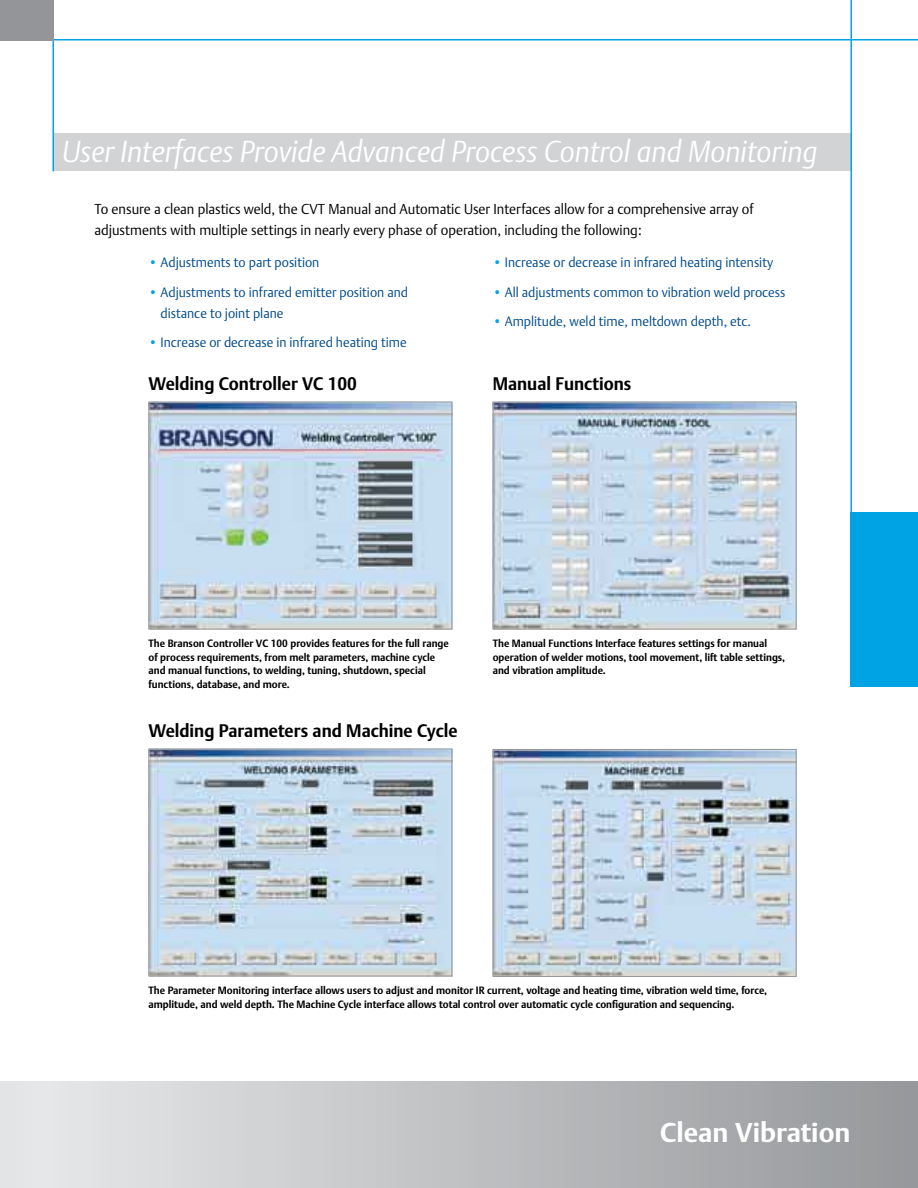
<style>
.page{position:relative;width:918px;height:1188px;background:#fff}
.page>*{position:absolute;margin:0;border:0;box-sizing:border-box;transform-origin:0 0}
.t1{font:italic 300 30px "DTL Argo TOT";color:#fff;scale:.95 1}
.t2{font:700 27px "DTL Argo TOT";color:#fff}
.t3{font:700 18px "DTL Argo TOT";color:#000;scale:.95 1}
.t4{font:300 14.25px/21px "DTL Argo TOT";color:#000;scale:.95 1}
.t5{font:300 13.5px/21px "DTL Argo TOT";color:#004b8d;scale:.95 1}
.t6{font:700 10.5px/13.5px "DTL Argo TOT";color:#000;scale:.95 1}
.s1{color:#00a4e4}
</style>
<div class="page">
<hr style="left:52px;top:40px;width:2px;height:131px;background:#00a4e4">
<div style="left:54px;top:134px;width:797px;height:37px;background:#d1d3d4"></div>
<div style="left:0;top:0;width:54px;height:40px;background:#939598"></div>
<hr style="left:54px;top:39px;width:864px;height:1px;background:#00a4e4">
<div style="left:0;top:1082px;width:918px;height:106px;background:linear-gradient(to right,#e9eaeb,#95979a)"></div>
<img style="left:495px;top:751px;width:299px;height:224px">
<div style="left:493px;top:749px;width:303px;height:228px;border:1px solid #939598"></div>
<img style="left:495px;top:404px;width:299px;height:223px">
<div style="left:493px;top:402px;width:303px;height:227px;border:1px solid #939598"></div>
<img style="left:150px;top:751px;width:300px;height:223px">
<div style="left:148px;top:749px;width:304px;height:227px;border:1px solid #939598"></div>
<img style="left:150px;top:404px;width:300px;height:223px">
<div style="left:148px;top:402px;width:304px;height:227px;border:1px solid #939598"></div>
<div style="left:850px;top:512px;width:68px;height:175px;background:#00a4e4"></div>
<hr style="left:850px;top:0;width:2px;height:687px;background:#00a4e4">
<h1 class="t1" style="left:63px;top:134px;width:796px">User Interfaces Provide Advanced Process Control and Monitoring</h1>
<h3 class="t4" style="left:94px;top:199px;width:695px">To ensure a clean plastics weld, the CVT Manual and Automatic User Interfaces allow for a comprehensive array of adjustments with multiple settings in nearly every phase of operation, including the following:</h3>
<p class="t5" style="left:148px;top:252px;width:181px"><span class="s1">•</span> Adjustments to part position</p>
<p class="t5" style="left:161px;top:281px;width:262px;text-indent:-12px"><span class="s1">•</span> Adjustments to infrared emitter position and distance to joint plane</p>
<p class="t5" style="left:148px;top:332px;width:273px"><span class="s1">•</span> Increase or decrease in infrared heating time</p>
<h3 class="t3" style="left:148px;top:373px;width:221px">Welding Controller VC 100</h3>
<p class="t5" style="left:493px;top:252px;width:297px"><span class="s1">•</span> Increase or decrease in infrared heating intensity</p>
<p class="t5" style="left:493px;top:282px;width:310px"><span class="s1">•</span> All adjustments common to vibration weld process</p>
<p class="t5" style="left:493px;top:311px;width:273px"><span class="s1">•</span> Amplitude, weld time, meltdown depth, etc.</p>
<h3 class="t3" style="left:493px;top:373px;width:147px">Manual Functions</h3>
<p class="t6" style="left:148px;top:637px;width:318px">The Branson Controller VC 100 provides features for the full range of process requirements, from melt parameters, machine cycle and manual functions, to welding, tuning, shutdown, special functions, database, and more.</p>
<h3 class="t3" style="left:148px;top:720px;width:327px">Welding Parameters and Machine Cycle</h3>
<p class="t6" style="left:493px;top:637px;width:309px">The Manual Functions Interface features settings for manual operation of welder motions, tool movement, lift table settings, and vibration amplitude.</p>
<p class="t6" style="left:148px;top:984px;width:653px">The Parameter Monitoring interface allows users to adjust and monitor IR current, voltage and heating time, vibration weld time, force, amplitude, and weld depth. The Machine Cycle interface allows total control over automatic cycle configuration and sequencing.</p>
<h2 class="t2" style="left:660px;top:1117px;width:192px">Clean Vibration</h2>
</div>
